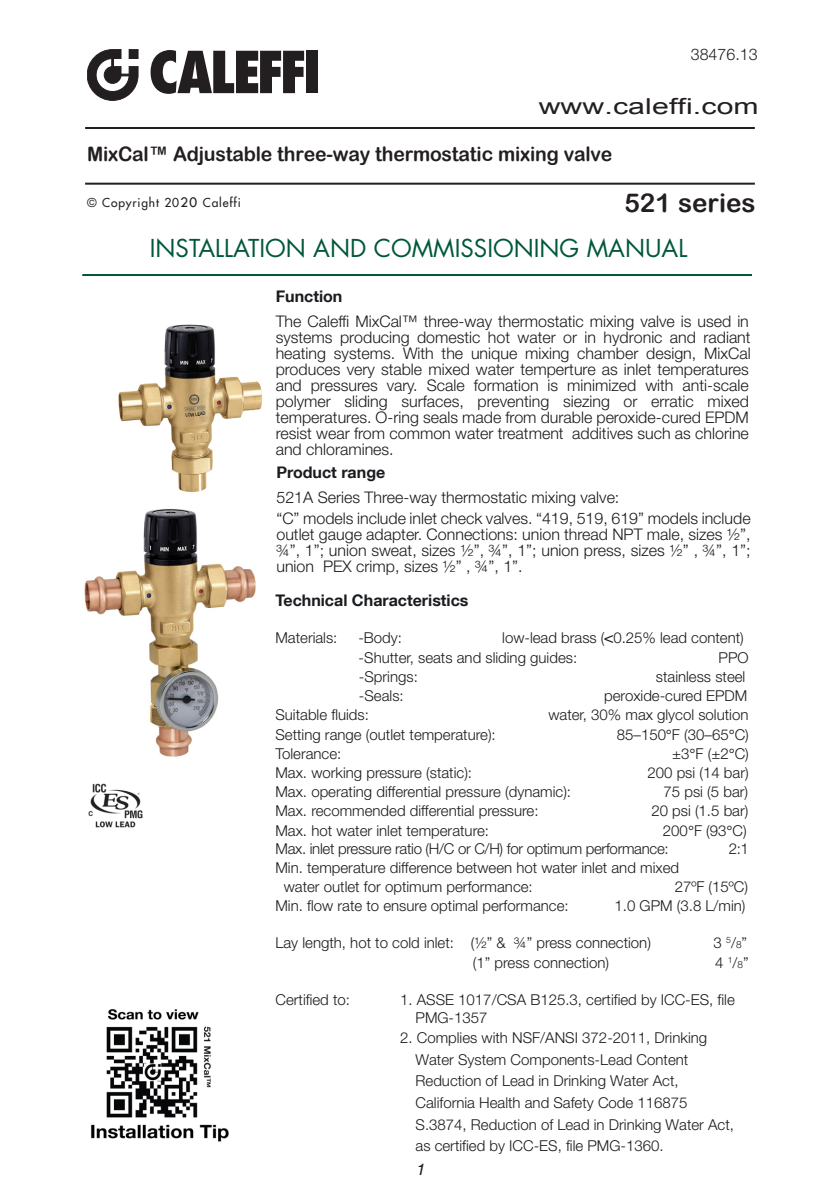
<style>
.page{position:relative;width:840px;height:1191px;background:#fff}
.page>*{position:absolute;margin:0;border:0;box-sizing:border-box;transform-origin:0 0}
.Normale{font:26px "Arial Rounded MT Bold";color:#231f20}
.t1{font:24px "Futura";color:#00573c}
.Normale-2{font:22px "Arial";letter-spacing:.005em;color:#231f20;scale:1.37 1}
.Normale-3{font:20px "Arial Rounded MT Bold";letter-spacing:-.01em;color:#231f20}
.Body_Text_Justified{font:300 16px/16px "Helvetica Neue LT Std";color:#191b1e}
.Body_Text_Justified-2{font:700 16px "Helvetica Neue LT Com";color:#191b1e}
.Normale-4{font:300 16px "Helvetica Neue LT Std";color:#231f20}
.Normale-5{font:italic 16px "Helvetica";color:#231f20}
.Head_1{font:300 15px/19.2px "Helvetica Neue LT Std";color:#191b1e}
.Normale-6{font:300 15px/21.6px "Helvetica Neue LT Std";color:#191b1e}
.Head_1-2{font:300 15px/18px "Helvetica Neue LT Std";letter-spacing:-.02em;color:#191b1e}
.Normale-7{font:12px "Futura";letter-spacing:.07em;color:#231f20}
.s1{font-family:"Tw Cen";font-size:15px}
.s2{font-family:"Helvetica Neue LT Com";font-weight:700}
.s3{font-family:"Helvetica";font-weight:400}
.s4{font-size:10px}
</style>
<div class="page">
<img style="left:118px;top:324px;width:144px;height:169px">
<img style="left:88px;top:783px;width:55px;height:45px">
<hr style="left:85px;top:127px;width:669px;height:2px;background:#231f20">
<hr style="left:85px;top:183px;width:669px;height:2px;background:#231f20">
<svg style="left:150px;top:50px;width:154px;height:44px"></svg>
<div style="left:306px;top:51px;width:12px;height:42px;background:#231f20"></div>
<svg style="left:87px;top:50px;width:51px;height:50px"></svg>
<hr style="left:82px;top:274px;width:669px;height:2px;background:#00573c">
<img style="left:84px;top:509px;width:172px;height:248px">
<img style="left:91px;top:1009px;width:138px;height:133px">
<p class="Normale-4" style="left:690px;top:45px;width:68px">38476.13</p>
<p class="Normale-2" style="left:538px;top:92px;width:162px">www.caleffi.com</p>
<p class="Normale-3" style="left:87px;top:142px;width:526px">MixCal™ Adjustable three-way thermostatic mixing valve</p>
<p class="Normale-7" style="left:87px;top:195px;width:155px">© Copyright 20<span class="s1">20</span> Caleffi</p>
<p class="Normale" style="left:624px;top:187px;width:133px">521 series</p>
<p class="t1" style="left:150px;top:233px;width:538px">INSTALLATION AND COMMISSIONING MANUAL</p>
<p class="Body_Text_Justified" style="left:275px;top:283px;width:474px;line-height:25px"><span class="s2">Function<br></span>The Caleffi MixCal™ three-way thermostatic mixing valve is used in</p>
<p class="Body_Text_Justified" style="left:275px;top:328px;width:476px">systems producing domestic hot water or in hydronic and radiant heating systems. With the unique mixing chamber design, MixCal produces very stable mixed water temperture as inlet temperatures and pressures vary. Scale formation is minimized with anti-scale polymer sliding surfaces, preventing siezing or erratic mixed temperatures. O-ring seals made from durable peroxide-cured EPDM resist wear from common water treatment additives such as chlorine and chloramines.</p>
<p class="Body_Text_Justified" style="left:276px;top:460px;width:344px;line-height:25px"><span class="s2">Product range<br></span>521A Series Three-way thermostatic mixing valve:</p>
<p class="Body_Text_Justified" style="left:276px;top:510px;width:475px;text-align:justify">“C” models include inlet check valves. “419, 519, 619” models include outlet gauge adapter. Connections: union thread NPT male, sizes ½”, ¾”, 1”; union sweat, sizes ½”, ¾”, 1”; union press, sizes ½” , ¾”, 1”; union PEX crimp, sizes ½” , ¾”, 1”.</p>
<p class="Body_Text_Justified-2" style="left:275px;top:590px;width:194px">Technical Characteristics</p>
<p class="Head_1" style="left:358px;top:628px;width:386px;text-indent:143px">low-lead brass (<span class="s3">&lt;</span>0.25% lead content) -Shutter, seats and sliding guides:</p>
<p class="Head_1" style="left:275px;top:628px;width:63px">Materials:</p>
<p class="Head_1" style="left:358px;top:628px;width:45px">-Body:</p>
<p class="Head_1" style="left:718px;top:647px;width:32px">PPO</p>
<p class="Head_1" style="left:359px;top:666px;width:60px">-Springs:</p>
<p class="Head_1" style="left:655px;top:666px;width:91px">stainless steel</p>
<p class="Head_1" style="left:359px;top:686px;width:46px">-Seals:</p>
<p class="Head_1" style="left:603px;top:686px;width:145px">peroxide-cured EPDM</p>
<p class="Head_1" style="left:275px;top:705px;width:95px">Suitable fluids:</p>
<p class="Head_1" style="left:548px;top:705px;width:201px">water, 30% max glycol solution</p>
<p class="Head_1" style="left:275px;top:724px;width:222px">Setting range (outlet temperature):</p>
<p class="Head_1" style="left:616px;top:724px;width:133px">85–150<span class="s3">°</span>F (30–65<span class="s3">°</span>C)</p>
<p class="Head_1" style="left:275px;top:743px;width:67px">Tolerance:</p>
<p class="Head_1" style="left:671px;top:743px;width:78px">±3<span class="s3">°</span>F (±2<span class="s3">°</span>C)</p>
<p class="Head_1" style="left:275px;top:762px;width:198px">Max. working pressure (static):</p>
<p class="Head_1" style="left:647px;top:762px;width:103px">200 psi (14 bar)</p>
<p class="Head_1" style="left:275px;top:782px;width:297px">Max. operating differential pressure (dynamic):</p>
<p class="Head_1" style="left:663px;top:782px;width:86px">75 psi (5 bar)</p>
<p class="Head_1" style="left:275px;top:801px;width:264px">Max. recommended differential pressure:</p>
<p class="Head_1" style="left:651px;top:801px;width:98px">20 psi (1.5 bar)</p>
<p class="Head_1" style="left:275px;top:820px;width:215px">Max. hot water inlet temperature:</p>
<p class="Head_1-2" style="left:275px;top:821px;width:472px;text-indent:387px">200<span class="s3">°</span>F (93<span class="s3">°</span>C)<br>Max. inlet pressure ratio (H/C or C/H) for optimum performance:</p>
<p class="Head_1" style="left:728px;top:838px;width:22px">2:1</p>
<p class="Head_1" style="left:284px;top:857px;width:396px;text-indent:-8px">Min. temperature difference between hot water inlet and mixed water outlet for optimum performance:</p>
<p class="Head_1" style="left:674px;top:876px;width:75px">27ºF (15ºC)</p>
<p class="Head_1" style="left:275px;top:896px;width:294px">Min. flow rate to ensure optimal performance:</p>
<p class="Head_1" style="left:614px;top:896px;width:132px">1.0 GPM (3.8 L/min)</p>
<p class="Head_1" style="left:275px;top:933px;width:377px">Lay length, hot to cold inlet: (½” &amp; ¾” press connection)</p>
<p class="Head_1" style="left:713px;top:933px;width:35px">3 <sup>5</sup>/<span class="s4">8</span>”</p>
<p class="Head_1" style="left:472px;top:952px;width:138px">(1” press connection)</p>
<p class="Head_1" style="left:714px;top:952px;width:35px">4 <sup>1</sup>/<span class="s4">8</span>”</p>
<p class="Head_1" style="left:275px;top:989px;width:76px">Certified to:</p>
<p class="Normale-6" style="left:415px;top:990px;width:320px;line-height:18.2px;text-indent:-15px">1. ASSE 1017/CSA B125.3, certified by ICC-ES, file<br>PMG-1357</p>
<p class="Normale-6" style="left:415px;top:1027px;width:320px;text-indent:-15px">2. Complies with NSF/ANSI 372-2011, Drinking Water System Components-Lead Content Reduction of Lead in Drinking Water Act, California Health and Safety Code 116875<br>S.3874, Reduction of Lead in Drinking Water Act, as certified by ICC-ES, file PMG-1360.</p>
<p class="Normale-5" style="left:415px;top:1159px;width:10px">1</p>
</div>
